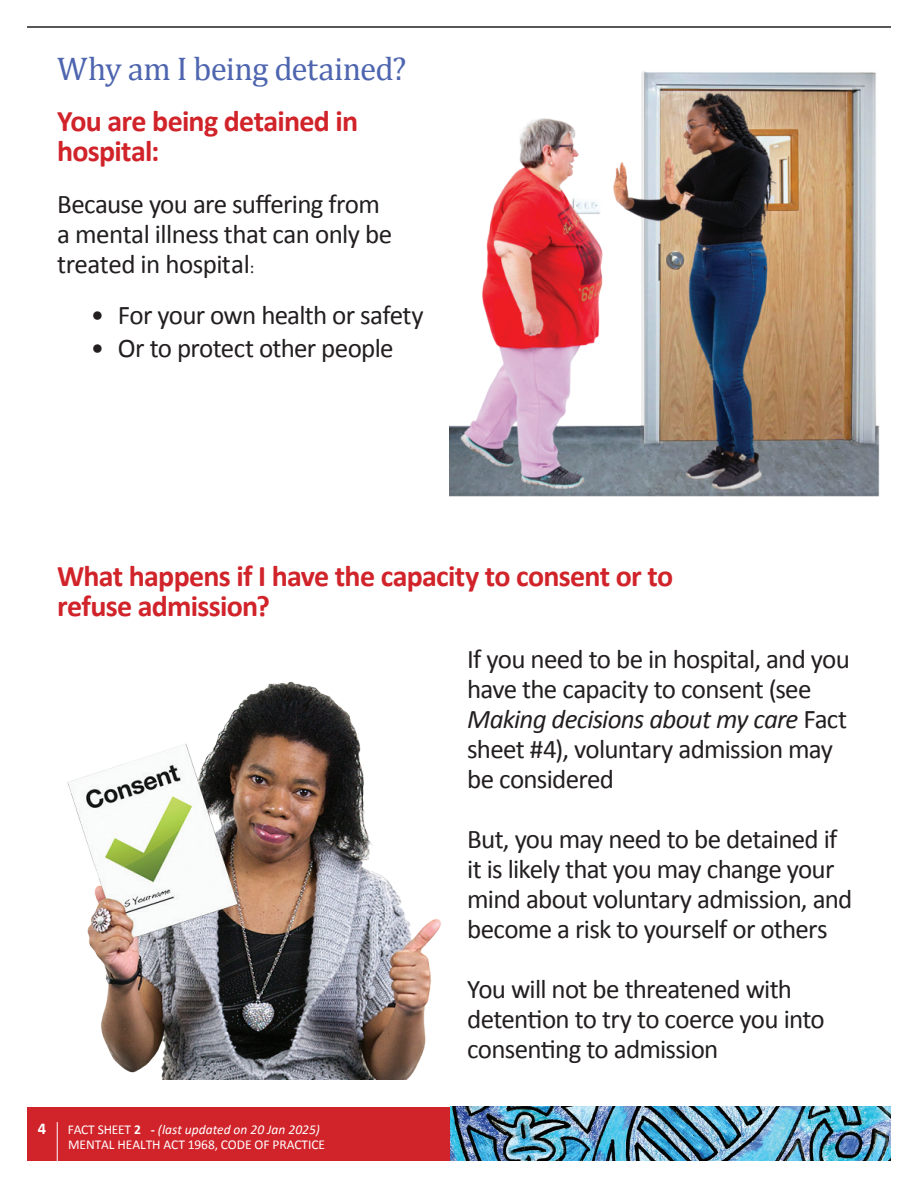
<style>
.page{position:relative;width:918px;height:1188px;background:#fff}
.page>*{position:absolute;margin:0;border:0;box-sizing:border-box;transform-origin:0 0}
.t1{font:33px "Cambria";letter-spacing:-.02em;color:#4e65af}
.t2{font:700 30px/30px "Calibri";letter-spacing:-.025em;color:#d1232a}
.t3{font:27px/30px "Calibri";letter-spacing:-.025em;color:#231f20}
.t4{font:700 16.5px "Calibri";color:#fff}
.t5{font:13.5px/15.9px "Calibri";letter-spacing:-.005em;color:#fff}
.s1{font-family:"Minion Pro";font-size:18px}
.s2{font-style:italic}
.s3{font-weight:700}
</style>
<div class="page">
<div style="left:27px;top:1107px;width:424px;height:54px;background:#d1232a"></div>
<img style="left:451px;top:1107px;width:440px;height:54px">
<hr style="left:57px;top:1122px;width:1px;height:39px;background:#fff">
<hr style="left:27px;top:26px;width:864px;height:2px;background:#231f20">
<img style="left:450px;top:71px;width:430px;height:426px">
<img style="left:67px;top:681px;width:374px;height:399px">
<p class="t1" style="left:57px;top:49px;width:351px">Why am I being detained?</p>
<p class="t2" style="left:57px;top:106px;width:302px">You are being detained in hospital:</p>
<p class="t3" style="left:57px;top:189px;width:337px">Because you are suffering from a mental illness that can only be treated in hospital<span class="s1">:</span></p>
<p class="t3" style="left:91px;top:301px;width:334px">• For your own health or safety</p>
<p class="t3" style="left:91px;top:333px;width:304px">• Or to protect other people</p>
<p class="t2" style="left:57px;top:561px;width:617px">What happens if I have the capacity to consent or to refuse admission?</p>
<p class="t3" style="left:467px;top:644px;width:384px">If you need to be in hospital, and you have the capacity to consent (see<br><span class="s2">Making decisions about my care</span> Fact sheet #4), voluntary admission may be considered</p>
<p class="t4" style="left:38px;top:1118px;width:10px">4</p>
<p class="t5" style="left:68px;top:1121px;width:259px">FACT SHEET <span class="s3">2 -</span> <span class="s2">(last updated on 20 Jan 2025)<br></span>MENTAL HEALTH ACT 1968, CODE OF PRACTICE</p>
<p class="t3" style="left:467px;top:824px;width:387px">But, you may need to be detained if it is likely that you may change your mind about voluntary admission, and become a risk to yourself or others</p>
<p class="t3" style="left:467px;top:974px;width:359px">You will not be threatened with detention to try to coerce you into consenting to admission</p>
</div>
